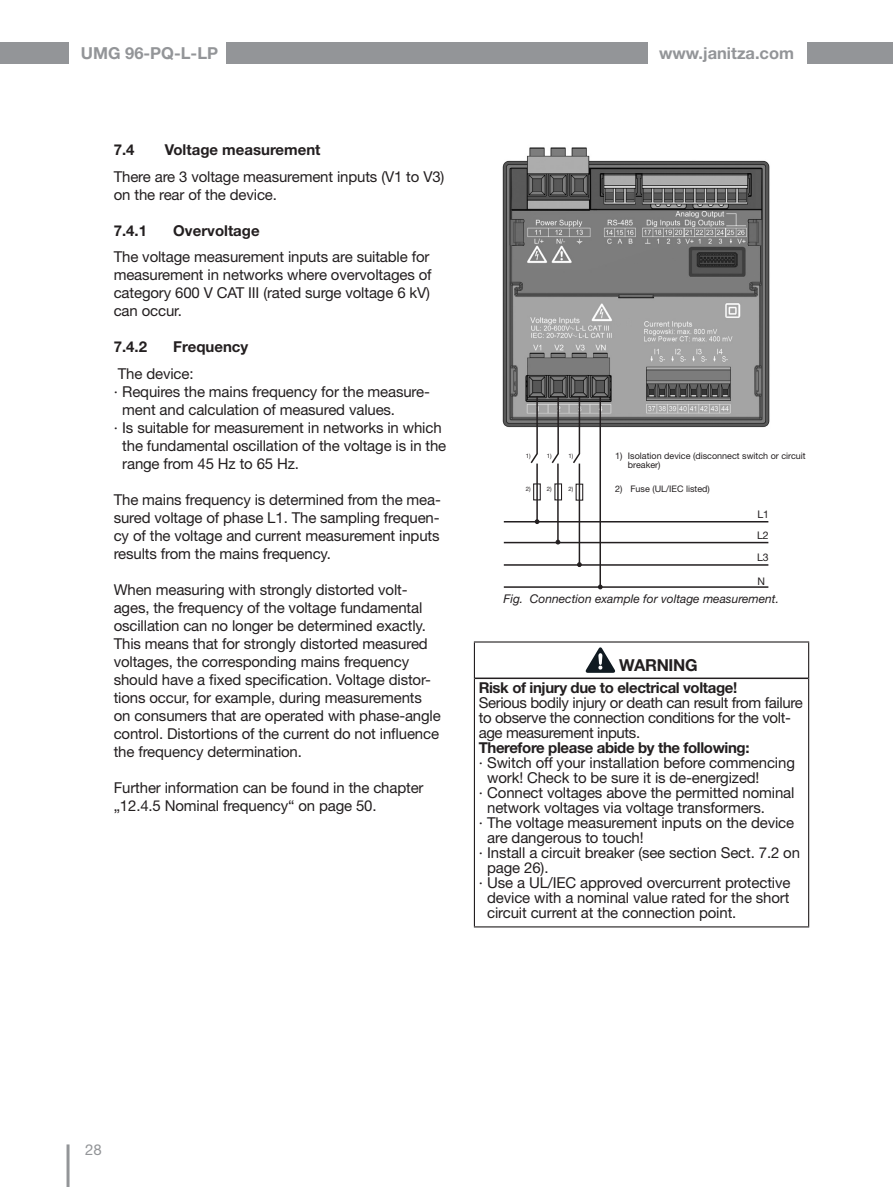
<style>
.page{position:relative;width:893px;height:1187px;background:#fff}
.page>*{position:absolute;margin:0;border:0;box-sizing:border-box;transform-origin:0 0}
.t1{font:700 16.5px "Helvetica Neue LT Pro";color:#939598}
._18_12pt_Signalwort-Gefahr-Warnung-Vorsic{font:700 16.5px "Helvetica Neue LT Pro";letter-spacing:-.02em;color:#231f20}
.Lieferbares_Zubehör{font:15px/18px "Helvetica Neue LT Pro";letter-spacing:-.01em;color:#231f20}
._18_10pt_Linksbündig_WuS{font:15px/15px "Helvetica Neue LT Pro";letter-spacing:-.025em;color:#231f20}
._18_10pt_Linksbündig_WuS-2{font:700 15px "Helvetica Neue LT Pro";letter-spacing:-.025em;color:#231f20}
._18_10pt_H3_Kapitel_num{font:700 15px "Helvetica Neue LT Pro";color:#231f20}
._18_10pt_H2_Kapitel_num{font:700 15px "Helvetica Neue LT Pro";color:#231f20}
.t2{font:15px "Helvetica Neue LT Pro";color:#939598}
._18_8pt_Abbildung_Abb{font:italic 12px "Helvetica Neue LT Pro";color:#231f20}
._18_7pt-Links{font:10.5px "Helvetica Neue LT Pro";color:#231f20}
._18_6pt-Hängend{font:9px/9px "Helvetica Neue LT Pro";color:#231f20}
._18_7pt-Links-2{font:6px "Helvetica Neue LT Pro";color:#231f20}
</style>
<div class="page">
<div style="left:0;top:43px;width:68px;height:21px;background:#939598"></div>
<hr style="left:67px;top:1144px;width:3px;height:42px;background:#939598">
<div style="left:226px;top:43px;width:421px;height:21px;background:#939598"></div>
<div style="left:808px;top:43px;width:85px;height:21px;background:#939598"></div>
<hr style="left:474px;top:678px;width:1px;height:248px;background:#231f20">
<hr style="left:808px;top:678px;width:1px;height:248px;background:#231f20">
<hr style="left:474px;top:926px;width:335px;height:1px;background:#231f20">
<hr style="left:474px;top:641px;width:335px;height:1px;background:#231f20">
<hr style="left:474px;top:642px;width:1px;height:36px;background:#231f20">
<hr style="left:808px;top:642px;width:1px;height:36px;background:#231f20">
<hr style="left:475px;top:677px;width:333px;height:2px;background:#231f20">
<svg style="left:586px;top:647px;width:29px;height:25px"></svg>
<img style="left:502px;top:147px;width:268px;height:281px">
<hr style="left:504px;top:542px;width:264px;height:1px;background:#231f20">
<hr style="left:504px;top:564px;width:264px;height:1px;background:#231f20">
<hr style="left:504px;top:586px;width:264px;height:1px;background:#231f20">
<hr style="left:504px;top:521px;width:264px;height:1px;background:#231f20">
<div style="left:533px;top:483px;width:8px;height:17px;border:1px solid #231f20"></div>
<hr style="left:536px;top:463px;width:2px;height:58px;background:#231f20">
<hr style="left:557px;top:463px;width:2px;height:78px;background:#231f20">
<hr style="left:579px;top:463px;width:1px;height:101px;background:#231f20">
<hr style="left:599px;top:396px;width:2px;height:189px;background:#231f20">
<svg style="left:598px;top:585px;width:4px;height:4px"></svg>
<svg style="left:529px;top:394px;width:10px;height:71px"></svg>
<svg style="left:550px;top:394px;width:10px;height:71px"></svg>
<div style="left:554px;top:483px;width:8px;height:17px;border:1px solid #231f20"></div>
<svg style="left:571px;top:394px;width:10px;height:71px"></svg>
<div style="left:576px;top:483px;width:7px;height:17px;border:1px solid #231f20"></div>
<p class="t1" style="left:81px;top:43px;width:139px">UMG 96-PQ-L-LP</p>
<p class="t1" style="left:659px;top:43px;width:137px">www.janitza.com</p>
<h2 class="_18_10pt_H2_Kapitel_num" style="left:114px;top:140px;width:22px">7.4</h2>
<h2 class="_18_10pt_H2_Kapitel_num" style="left:165px;top:140px;width:157px">Voltage measurement</h2>
<p class="Lieferbares_Zubehör" style="left:114px;top:167px;width:332px">There are 3 voltage measurement inputs (V1 to V3) on the rear of the device.</p>
<h3 class="_18_10pt_H3_Kapitel_num" style="left:114px;top:221px;width:35px">7.4.1</h3>
<h3 class="_18_10pt_H3_Kapitel_num" style="left:173px;top:221px;width:88px">Overvoltage</h3>
<p class="Lieferbares_Zubehör" style="left:114px;top:247px;width:319px">The voltage measurement inputs are suitable for measurement in networks where overvoltages of category 600 V CAT III (rated surge voltage 6 kV) can occur.</p>
<h3 class="_18_10pt_H3_Kapitel_num" style="left:114px;top:337px;width:35px">7.4.2</h3>
<h3 class="_18_10pt_H3_Kapitel_num" style="left:173px;top:337px;width:77px">Frequency</h3>
<p class="Lieferbares_Zubehör" style="left:118px;top:364px;width:77px">The device:</p>
<p class="Lieferbares_Zubehör" style="left:122px;top:382px;width:309px;text-indent:-9px">· Requires the mains frequency for the measure&shy;ment and calculation of measured values.</p>
<p class="Lieferbares_Zubehör" style="left:122px;top:418px;width:326px;text-indent:-9px">· Is suitable for measurement in networks in which the fundamental oscillation of the voltage is in the range from 45 Hz to 65 Hz.</p>
<p class="Lieferbares_Zubehör" style="left:114px;top:490px;width:329px;text-align:justify">The mains frequency is determined from the mea&shy;sured voltage of phase L1. The sampling frequen&shy;cy of the voltage and current measurement inputs results from the mains frequency.</p>
<p class="Lieferbares_Zubehör" style="left:114px;top:580px;width:329px">When measuring with strongly distorted volt&shy;ages, the frequency of the voltage fundamental oscillation can no longer be determined exactly.<br>This means that for strongly distorted measured voltages, the corresponding mains frequency should have a fixed specification. Voltage distor&shy;tions occur, for example, during measurements on consumers that are operated with phase-angle control. Distortions of the current do not influence the frequency determination.</p>
<p class="Lieferbares_Zubehör" style="left:114px;top:778px;width:311px">Further information can be found in the chapter „12.4.5 Nominal frequency“ on page 50.</p>
<p class="_18_7pt-Links-2" style="left:526px;top:451px;width:6px">1)</p>
<p class="_18_7pt-Links-2" style="left:547px;top:451px;width:6px">1)</p>
<p class="_18_7pt-Links-2" style="left:569px;top:451px;width:6px">1)</p>
<p class="_18_7pt-Links-2" style="left:526px;top:485px;width:6px">2)</p>
<p class="_18_7pt-Links-2" style="left:547px;top:485px;width:6px">2)</p>
<p class="_18_7pt-Links-2" style="left:569px;top:485px;width:6px">2)</p>
<p class="_18_6pt-Hängend" style="left:628px;top:451px;width:179px;text-indent:-13px">1) Isolation device (disconnect switch or circuit breaker)</p>
<p class="_18_6pt-Hängend" style="left:615px;top:483px;width:96px">2) Fuse (UL/IEC listed)</p>
<p class="_18_7pt-Links" style="left:757px;top:508px;width:13px">L1</p>
<p class="_18_7pt-Links" style="left:757px;top:528px;width:13px">L2</p>
<p class="_18_7pt-Links" style="left:757px;top:550px;width:13px">L3</p>
<p class="_18_7pt-Links" style="left:757px;top:574px;width:9px">N</p>
<p class="_18_8pt_Abbildung_Abb" style="left:503px;top:591px;width:277px">Fig. Connection example for voltage measurement.</p>
<p class="_18_12pt_Signalwort-Gefahr-Warnung-Vorsic" style="left:619px;top:654px;width:80px">WARNING</p>
<p class="_18_10pt_Linksbündig_WuS-2" style="left:479px;top:678px;width:260px">Risk of injury due to electrical voltage!</p>
<p class="_18_10pt_Linksbündig_WuS" style="left:479px;top:695px;width:326px">Serious bodily injury or death can result from failure to observe the connection conditions for the volt&shy;age measurement inputs.</p>
<p class="_18_10pt_Linksbündig_WuS-2" style="left:479px;top:738px;width:272px">Therefore please abide by the following:</p>
<p class="Lieferbares_Zubehör" style="left:487px;top:755px;width:309px;line-height:15px;text-indent:-9px">· Switch off your installation before commencing work! Check to be sure it is de-energized!</p>
<p class="Lieferbares_Zubehör" style="left:487px;top:785px;width:309px;line-height:15px;text-indent:-9px">· Connect voltages above the permitted nominal network voltages via voltage transformers.</p>
<p class="Lieferbares_Zubehör" style="left:487px;top:815px;width:308px;line-height:15px;text-indent:-9px">· The voltage measurement inputs on the device are dangerous to touch!</p>
<p class="Lieferbares_Zubehör" style="left:487px;top:845px;width:314px;line-height:15px;text-indent:-9px">· Install a circuit breaker (see section Sect. 7.2 on page 26).</p>
<p class="Lieferbares_Zubehör" style="left:487px;top:875px;width:305px;line-height:15px;text-align:justify;text-indent:-9px">· Use a UL/IEC approved overcurrent protective device with a nominal value rated for the short circuit current at the connection point.</p>
<p class="t2" style="left:85px;top:1140px;width:18px">28</p>
</div>
